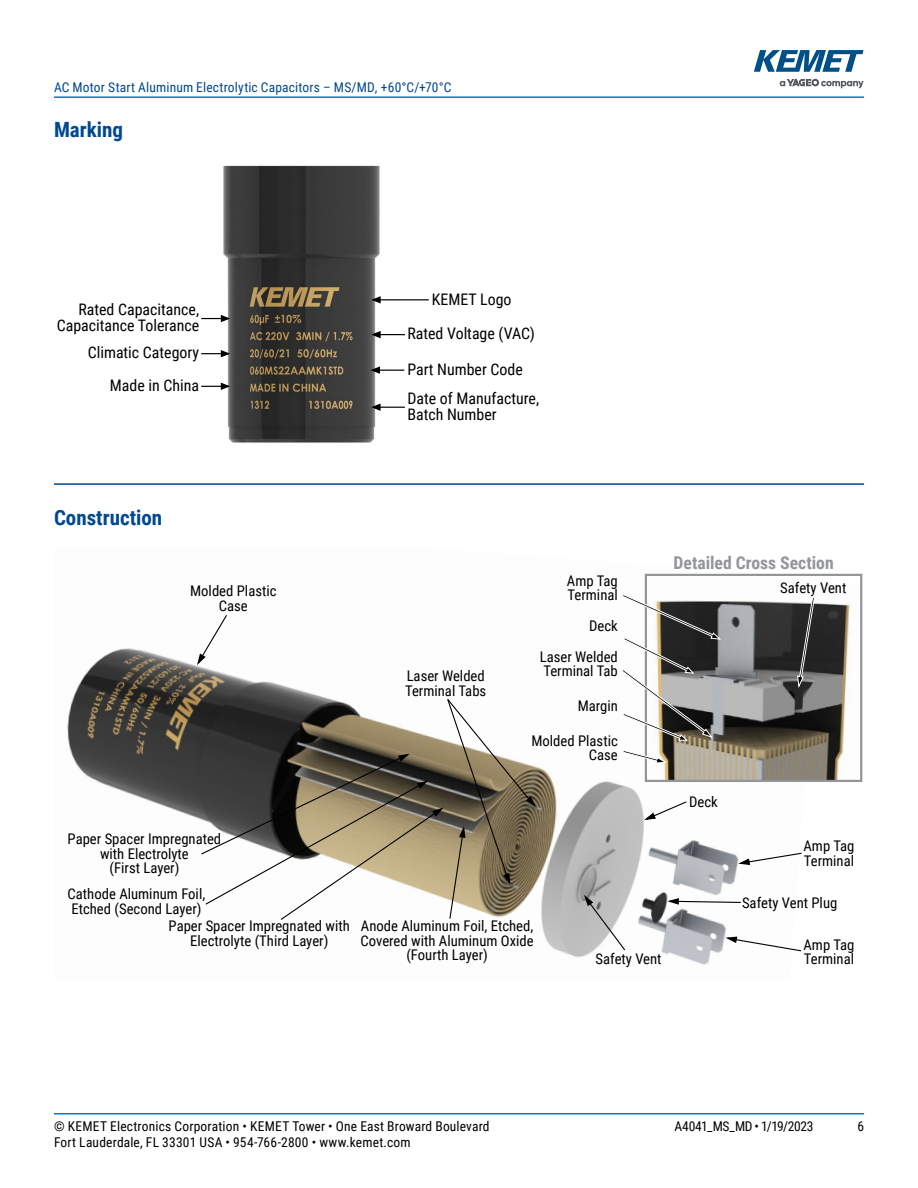
<style>
.page{position:relative;width:918px;height:1188px;background:#fff}
.page>*{position:absolute;margin:0;border:0;box-sizing:border-box;transform-origin:0 0}
.t1{font:700 21px "Roboto Condensed";color:#004990}
.t2{font:700 17.7px "Roboto Condensed";color:#939598}
.t3{font:15.9px/15.9px "Roboto Condensed";color:#000;text-align:right}
.t4{font:14.7px/14.7px "Roboto Condensed";color:#000}
.t5{font:13.5px "Roboto Condensed";letter-spacing:.015em;color:#000}
.t6{font:13.5px "Roboto Condensed";letter-spacing:.015em;color:#004990}
.t7{font:13.5px "Roboto Condensed";letter-spacing:-.02em;color:#000}
</style>
<div class="page">
<hr style="left:54px;top:1113px;width:810px;height:2px;background:#007dc3">
<hr style="left:54px;top:96px;width:810px;height:2px;background:#007dc3">
<svg style="left:780px;top:79px;width:84px;height:9px"></svg>
<svg style="left:754px;top:50px;width:110px;height:22px"></svg>
<hr style="left:54px;top:483px;width:810px;height:2px;background:#004990">
<img style="left:223px;top:165px;width:206px;height:278px">
<svg style="left:201px;top:314px;width:31px;height:9px"></svg>
<hr style="left:380px;top:299px;width:49px;height:1px;background:#000">
<svg style="left:369px;top:295px;width:13px;height:10px"></svg>
<svg style="left:369px;top:330px;width:36px;height:9px"></svg>
<svg style="left:201px;top:349px;width:31px;height:10px"></svg>
<svg style="left:201px;top:382px;width:31px;height:9px"></svg>
<svg style="left:368px;top:366px;width:36px;height:9px"></svg>
<svg style="left:369px;top:403px;width:36px;height:9px"></svg>
<img style="left:67px;top:573px;width:754px;height:392px">
<img style="left:649px;top:583px;width:201px;height:196px">
<div style="left:645px;top:574px;width:217px;height:208px;border:2px solid #939598"></div>
<svg style="left:797px;top:596px;width:18px;height:93px;background:#535353"></svg>
<svg style="left:622px;top:750px;width:46px;height:14px"></svg>
<svg style="left:196px;top:614px;width:32px;height:53px"></svg>
<svg style="left:583px;top:893px;width:43px;height:59px"></svg>
<svg style="left:200px;top:698px;width:338px;height:223px"></svg>
<svg style="left:621px;top:594px;width:101px;height:147px"></svg>
<svg style="left:642px;top:800px;width:46px;height:21px"></svg>
<svg style="left:723px;top:936px;width:79px;height:16px"></svg>
<svg style="left:736px;top:852px;width:67px;height:14px"></svg>
<svg style="left:665px;top:897px;width:77px;height:9px"></svg>
<p class="t6" style="left:54px;top:78px;width:399px">AC Motor Start Aluminum Electrolytic Capacitors – MS/MD, +60°C/+70°C</p>
<h1 class="t1" style="left:54px;top:115px;width:71px">Marking</h1>
<p class="t3" style="left:57px;top:301px;width:144px">Rated Capacitance,<br>Capacitance Tolerance</p>
<p class="t3" style="left:88px;top:344px;width:113px">Climatic Category</p>
<p class="t3" style="left:110px;top:377px;width:91px">Made in China</p>
<p class="t3" style="left:432px;top:291px;width:81px">KEMET Logo</p>
<p class="t3" style="left:407px;top:325px;width:129px">Rated Voltage (VAC)</p>
<p class="t3" style="left:407px;top:361px;width:117px">Part Number Code</p>
<p class="t3" style="left:407px;top:390px;width:133px;text-align:left">Date of Manufacture,<br>Batch Number</p>
<h1 class="t1" style="left:54px;top:503px;width:110px">Construction</h1>
<p class="t4" style="left:190px;top:583px;width:88px;text-align:center">Molded Plastic<br>Case</p>
<p class="t4" style="left:405px;top:668px;width:83px">Laser Welded<br>Terminal Tabs</p>
<p class="t4" style="left:567px;top:573px;width:52px">Amp Tag<br>Terminal</p>
<p class="t4" style="left:589px;top:618px;width:30px">Deck</p>
<p class="t4" style="left:540px;top:648px;width:80px">Laser Welded<br>Terminal Tab</p>
<p class="t4" style="left:578px;top:698px;width:42px">Margin</p>
<p class="t4" style="left:531px;top:733px;width:88px;text-align:right">Molded Plastic<br>Case</p>
<p class="t2" style="left:674px;top:550px;width:162px">Detailed Cross Section</p>
<p class="t4" style="left:780px;top:580px;width:68px">Safety Vent</p>
<p class="t4" style="left:68px;top:831px;width:155px;text-align:center">Paper Spacer Impregnated with Electrolyte<br>(First Layer)</p>
<p class="t4" style="left:68px;top:886px;width:139px">Cathode Aluminum Foil,<br>Etched (Second Layer)</p>
<p class="t4" style="left:169px;top:918px;width:183px;text-align:center">Paper Spacer Impregnated with<br>Electrolyte (Third Layer)</p>
<p class="t4" style="left:361px;top:918px;width:175px;text-align:center">Anode Aluminum Foil, Etched,<br>Covered with Aluminum Oxide (Fourth Layer)</p>
<p class="t4" style="left:596px;top:951px;width:68px">Safety Vent</p>
<p class="t4" style="left:689px;top:794px;width:30px">Deck</p>
<p class="t4" style="left:803px;top:838px;width:52px">Amp Tag<br>Terminal</p>
<p class="t4" style="left:742px;top:895px;width:97px">Safety Vent Plug</p>
<p class="t4" style="left:803px;top:937px;width:52px">Amp Tag<br>Terminal</p>
<p class="t5" style="left:54px;top:1116px;width:437px">© KEMET Electronics Corporation • KEMET Tower • One East Broward Boulevard</p>
<p class="t7" style="left:675px;top:1116px;width:141px">A4041_MS_MD • 1/19/2023</p>
<p class="t5" style="left:857px;top:1116px;width:8px">6</p>
<p class="t5" style="left:54px;top:1133px;width:358px">Fort Lauderdale, FL 33301 USA • 954-766-2800 • www.kemet.com</p>
</div>
